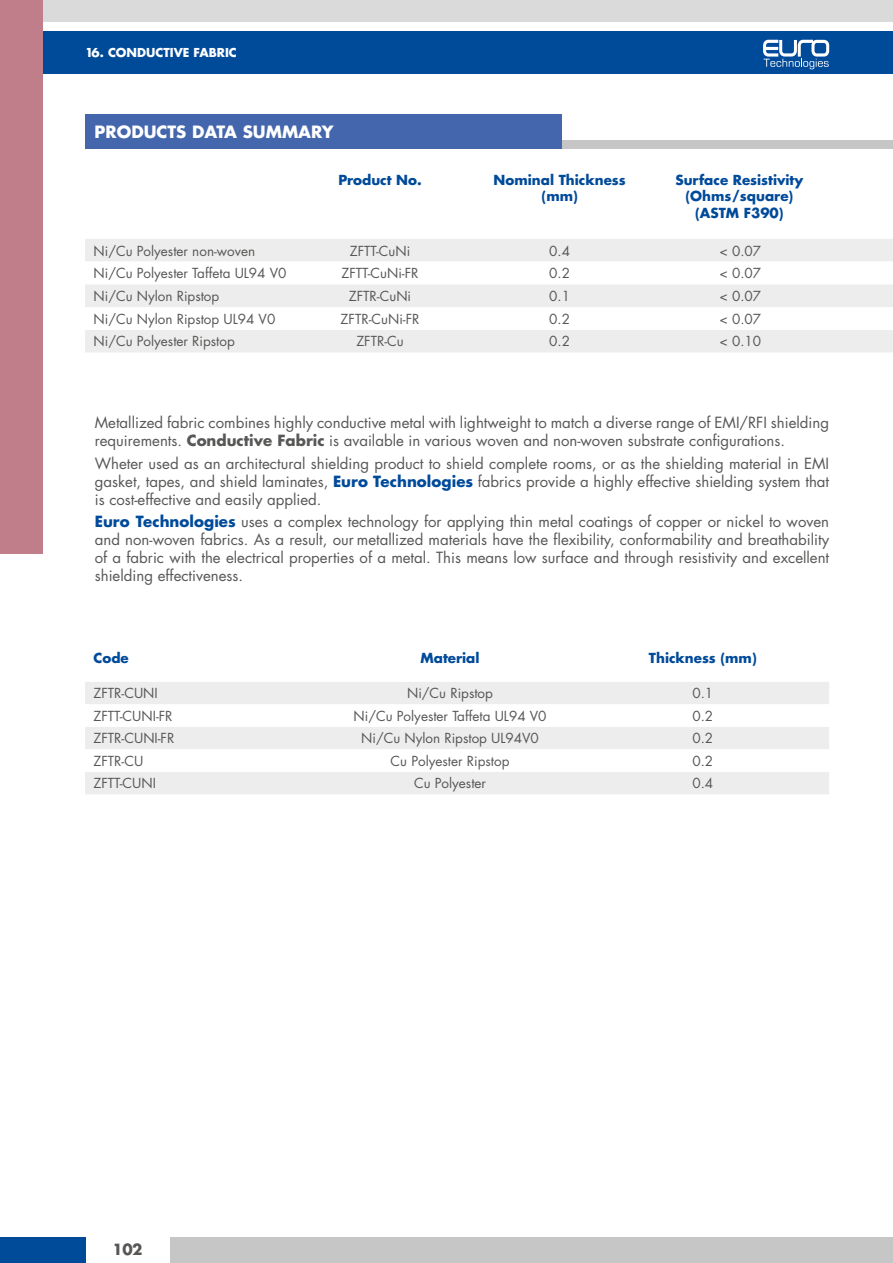
<style>
.page{position:relative;width:893px;height:1263px;background:#fff}
.page>*{position:absolute;margin:0;border:0;box-sizing:border-box;transform-origin:0 0}
.t1{font:700 16.5px "Futura";color:#fff}
.t2{font:15px/18px "Futura";color:#575756;text-align:justify}
.t3{font:700 15px "Futura";color:#575756}
.t4{font:13.5px "Futura";color:#575756}
.t5{font:700 13.5px/16.2px "Futura";color:#004a9a;text-align:center}
.t6{font:700 12px "Futura";color:#fff}
.s1{font-weight:700}
.s2{font-weight:700;color:#004a9a}
</style>
<div class="page">
<div style="left:0;top:31px;width:893px;height:43px;background:#004a9a"></div>
<div style="left:170px;top:1237px;width:723px;height:26px;background:#c6c6c6"></div>
<div style="left:0;top:0;width:893px;height:21px;background:#dadada"></div>
<div style="left:0;top:1237px;width:85px;height:26px;background:#004a9a"></div>
<svg style="left:763px;top:40px;width:66px;height:29px"></svg>
<div style="left:0;top:0;width:43px;height:554px;background:#c07e8a"></div>
<div style="left:85px;top:239px;width:808px;height:113px;background:#ededed"></div>
<svg style="left:85px;top:262px;width:808px;height:68px"></svg>
<div style="left:561px;top:140px;width:332px;height:9px;background:#c6c6c6"></div>
<div style="left:85px;top:682px;width:744px;height:112px;background:#ededed"></div>
<svg style="left:85px;top:704px;width:744px;height:68px"></svg>
<div style="left:85px;top:115px;width:476px;height:34px;background:#4366ad"></div>
<p class="t6" style="left:85px;top:44px;width:153px">16. CONDUCTIVE FABRIC</p>
<p class="t1" style="left:95px;top:121px;width:24px">Products</p>
<p class="t1" style="left:192px;top:121px;width:12px">data</p>
<p class="t1" style="left:243px;top:121px;width:14px">summary</p>
<p class="t5" style="left:338px;top:172px;width:85px">Product No.</p>
<p class="t5" style="left:494px;top:172px;width:134px">Nominal Thickness (mm)</p>
<p class="t5" style="left:675px;top:172px;width:129px">Surface Resistivity (Ohms/square) (ASTM F390)</p>
<p class="t4" style="left:94px;top:241px;width:163px">N i/Cu Polyester non-woven</p>
<p class="t4" style="left:350px;top:241px;width:62px">ZFTT-CuN i</p>
<p class="t4" style="left:549px;top:241px;width:22px">0.4</p>
<p class="t4" style="left:720px;top:241px;width:43px">&lt; 0.07</p>
<p class="t4" style="left:94px;top:264px;width:194px">N i/Cu Polyester Taffeta UL94 V0</p>
<p class="t4" style="left:342px;top:264px;width:79px">ZFTT-CuN i-FR</p>
<p class="t4" style="left:549px;top:264px;width:22px">0.2</p>
<p class="t4" style="left:720px;top:264px;width:43px">&lt; 0.07</p>
<p class="t4" style="left:94px;top:287px;width:127px">N i/Cu Nylon Ripstop</p>
<p class="t4" style="left:349px;top:287px;width:64px">ZFTR-CuN i</p>
<p class="t4" style="left:549px;top:287px;width:22px">0.1</p>
<p class="t4" style="left:720px;top:287px;width:43px">&lt; 0.07</p>
<p class="t4" style="left:94px;top:309px;width:183px">N i/Cu Nylon Ripstop UL94 V0</p>
<p class="t4" style="left:341px;top:309px;width:80px">ZFTR-CuN i-FR</p>
<p class="t4" style="left:549px;top:309px;width:22px">0.2</p>
<p class="t4" style="left:720px;top:309px;width:43px">&lt; 0.07</p>
<p class="t4" style="left:94px;top:332px;width:143px">N i/Cu Polyester Ripstop</p>
<p class="t4" style="left:356px;top:332px;width:49px">ZFTR-Cu</p>
<p class="t4" style="left:549px;top:332px;width:22px">0.2</p>
<p class="t4" style="left:720px;top:332px;width:43px">&lt; 0.10</p>
<p class="t2" style="left:95px;top:414px;width:736px">Metallized fabric combines highly conductive metal with lightweight to match a diverse range of EMI/RFI shielding requirements. <span class="s1">Conductive Fabric</span> is available in various woven and non-woven substrate configurations.</p>
<p class="t2" style="left:95px;top:454px;width:736px">Wheter used as an architectural shielding product to shield complete rooms, or as the shielding material in EMI gasket, tapes, and shield laminates, <span class="s2">Euro Technologies</span> fabrics provide a highly effective shielding system that is cost-effective and easily applied.</p>
<p class="t2" style="left:95px;top:512px;width:736px"><span class="s2">Euro Technologies</span> uses a complex technology for applying thin metal coatings of copper or nickel to woven and non-woven fabrics. As a result, our metallized materials have the flexibility, conformability and breathability of a fabric with the electrical properties of a metal. This means low surface and through resistivity and excellent shielding effectiveness.</p>
<p class="t5" style="left:94px;top:650px;width:37px">Code</p>
<p class="t5" style="left:420px;top:650px;width:61px">Material</p>
<p class="t5" style="left:649px;top:650px;width:109px">Thickness (mm)</p>
<p class="t4" style="left:94px;top:684px;width:66px">ZFTR-CUN I</p>
<p class="t4" style="left:407px;top:684px;width:87px">N i/Cu Ripstop</p>
<p class="t4" style="left:692px;top:684px;width:22px">0.1</p>
<p class="t4" style="left:94px;top:707px;width:81px">ZFTT-CUN I-FR</p>
<p class="t4" style="left:354px;top:707px;width:194px">N i/Cu Polyester Taffeta UL94 V0</p>
<p class="t4" style="left:692px;top:707px;width:22px">0.2</p>
<p class="t4" style="left:94px;top:729px;width:82px">ZFTR-CUN I-FR</p>
<p class="t4" style="left:361px;top:729px;width:179px">N i/Cu Nylon Ripstop UL94V0</p>
<p class="t4" style="left:692px;top:729px;width:22px">0.2</p>
<p class="t4" style="left:94px;top:752px;width:49px">ZFTR-CU</p>
<p class="t4" style="left:391px;top:752px;width:120px">Cu Polyester Ripstop</p>
<p class="t4" style="left:692px;top:752px;width:22px">0.2</p>
<p class="t4" style="left:94px;top:774px;width:64px">ZFTT-CUN I</p>
<p class="t4" style="left:414px;top:774px;width:74px">Cu Polyester</p>
<p class="t4" style="left:692px;top:774px;width:22px">0.4</p>
<p class="t3" style="left:113px;top:1239px;width:31px">102</p>
</div>
